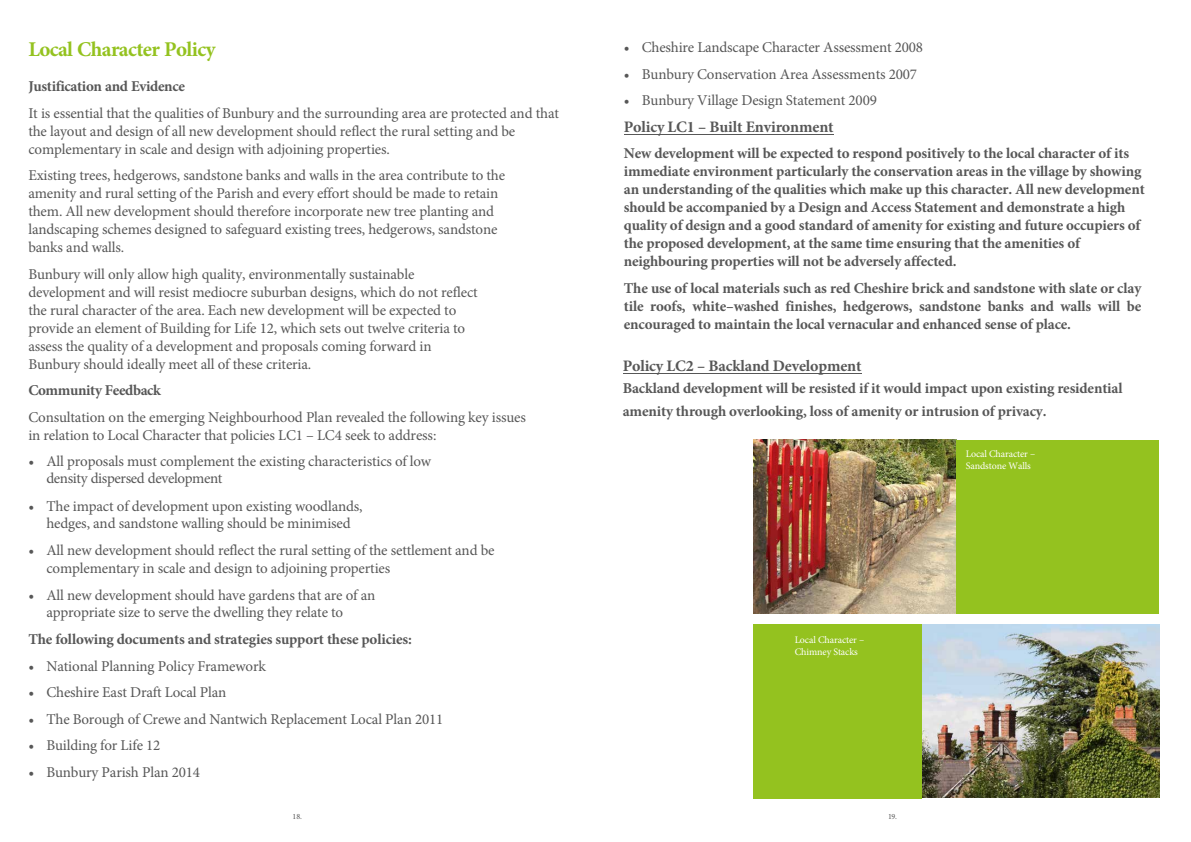
<style>
.page{position:relative;width:1191px;height:842px;background:#fff}
.page>*{position:absolute;margin:0;border:0;box-sizing:border-box;transform-origin:0 0}
.t1{font:700 21px "Minion Pro";letter-spacing:-.03em;color:#94c21f}
.t2{font:700 16px "Minion Pro";letter-spacing:-.01em;color:#575757}
.t3{font:15px/18px "Minion Pro";letter-spacing:-.01em;color:#575757}
.t4{font:700 15px/18px "Minion Pro";letter-spacing:-.01em;color:#575757}
.t5{font:10px/12px "Minion Pro";letter-spacing:-.01em;color:#fff}
.t6{font:8px "Minion Pro";color:#575757}
</style>
<div class="page">
<hr style="left:624px;top:134px;width:209px;height:1px;background:#575757">
<hr style="left:622px;top:373px;width:239px;height:1px;background:#575757">
<img style="left:753px;top:440px;width:203px;height:173px">
<img style="left:921px;top:624px;width:238px;height:174px">
<div style="left:956px;top:440px;width:203px;height:173px;background:#94c21f"></div>
<div style="left:753px;top:624px;width:168px;height:174px;background:#94c21f"></div>
<h1 class="t1" style="left:28px;top:34px;width:189px">Local Character Policy</h1>
<p class="t4" style="left:28px;top:77px;width:158px">Justification and Evidence</p>
<p class="t3" style="left:28px;top:104px;width:532px">It is essential that the qualities of Bunbury and the surrounding area are protected and that the layout and design of all new development should reflect the rural setting and be complementary in scale and design with adjoining properties.</p>
<p class="t3" style="left:28px;top:167px;width:478px">Existing trees, hedgerows, sandstone banks and walls in the area contribute to the amenity and rural setting of the Parish and every effort should be made to retain them. All new development should therefore incorporate new tree planting and landscaping schemes designed to safeguard existing trees, hedgerows, sandstone banks and walls.</p>
<p class="t3" style="left:28px;top:265px;width:451px">Bunbury will only allow high quality, environmentally sustainable development and will resist mediocre suburban designs, which do not reflect the rural character of the area. Each new development will be expected to provide an element of Building for Life 12, which sets out twelve criteria to assess the quality of a development and proposals coming forward in Bunbury should ideally meet all of these criteria.</p>
<p class="t4" style="left:28px;top:381px;width:134px">Community Feedback</p>
<p class="t3" style="left:28px;top:408px;width:499px">Consultation on the emerging Neighbourhood Plan revealed the following key issues in relation to Local Character that policies LC1 – LC4 seek to address:</p>
<p class="t3" style="left:46px;top:453px;width:386px;line-height:17.1px;text-indent:-18px">• All proposals must complement the existing characteristics of low density dispersed development</p>
<p class="t3" style="left:28px;top:498px;width:336px;line-height:17.1px;text-align:center">• The impact of development upon existing woodlands, hedges, and sandstone walling should be minimised</p>
<p class="t3" style="left:46px;top:542px;width:450px;line-height:17.1px;text-indent:-18px">• All new development should reflect the rural setting of the settlement and be complementary in scale and design to adjoining properties</p>
<p class="t3" style="left:46px;top:587px;width:330px;line-height:17.1px;text-indent:-18px">• All new development should have gardens that are of an appropriate size to serve the dwelling they relate to</p>
<p class="t4" style="left:28px;top:630px;width:385px">The following documents and strategies support these policies:</p>
<p class="t3" style="left:28px;top:657px;width:239px">• National Planning Policy Framework</p>
<p class="t3" style="left:28px;top:684px;width:199px">• Cheshire East Draft Local Plan</p>
<p class="t3" style="left:28px;top:710px;width:416px">• The Borough of Crewe and Nantwich Replacement Local Plan 2011</p>
<p class="t3" style="left:28px;top:737px;width:134px">• Building for Life 12</p>
<p class="t3" style="left:28px;top:763px;width:173px">• Bunbury Parish Plan 2014</p>
<p class="t3" style="left:624px;top:38px;width:300px">• Cheshire Landscape Character Assessment 2008</p>
<p class="t3" style="left:624px;top:65px;width:295px">• Bunbury Conservation Area Assessments 2007</p>
<p class="t3" style="left:624px;top:91px;width:254px">• Bunbury Village Design Statement 2009</p>
<p class="t2" style="left:624px;top:116px;width:211px">Policy LC1 – Built Environment</p>
<p class="t4" style="left:624px;top:144px;width:522px">New development will be expected to respond positively to the local character of its immediate environment particularly the conservation areas in the village by showing an understanding of the qualities which make up this character. All new development should be accompanied by a Design and Access Statement and demonstrate a high quality of design and a good standard of amenity for existing and future occupiers of the proposed development, at the same time ensuring that the amenities of neighbouring properties will not be adversely affected.</p>
<p class="t4" style="left:624px;top:279px;width:519px;text-align:justify">The use of local materials such as red Cheshire brick and sandstone with slate or clay tile roofs, white–washed finishes, hedgerows, sandstone banks and walls will be encouraged to maintain the local vernacular and enhanced sense of place.</p>
<p class="t2" style="left:622px;top:354px;width:240px">Policy LC2 – Backland Development</p>
<p class="t4" style="left:622px;top:377px;width:501px;line-height:22.3px">Backland development will be resisted if it would impact upon existing residential amenity through overlooking, loss of amenity or intrusion of privacy.</p>
<p class="t5" style="left:965px;top:448px;width:71px">Local Character –<br>Sandstone Walls</p>
<p class="t5" style="left:794px;top:634px;width:71px">Local Character –<br>Chimney Stacks</p>
<p class="t6" style="left:293px;top:811px;width:11px">18.</p>
<p class="t6" style="left:888px;top:811px;width:10px">19.</p>
</div>
